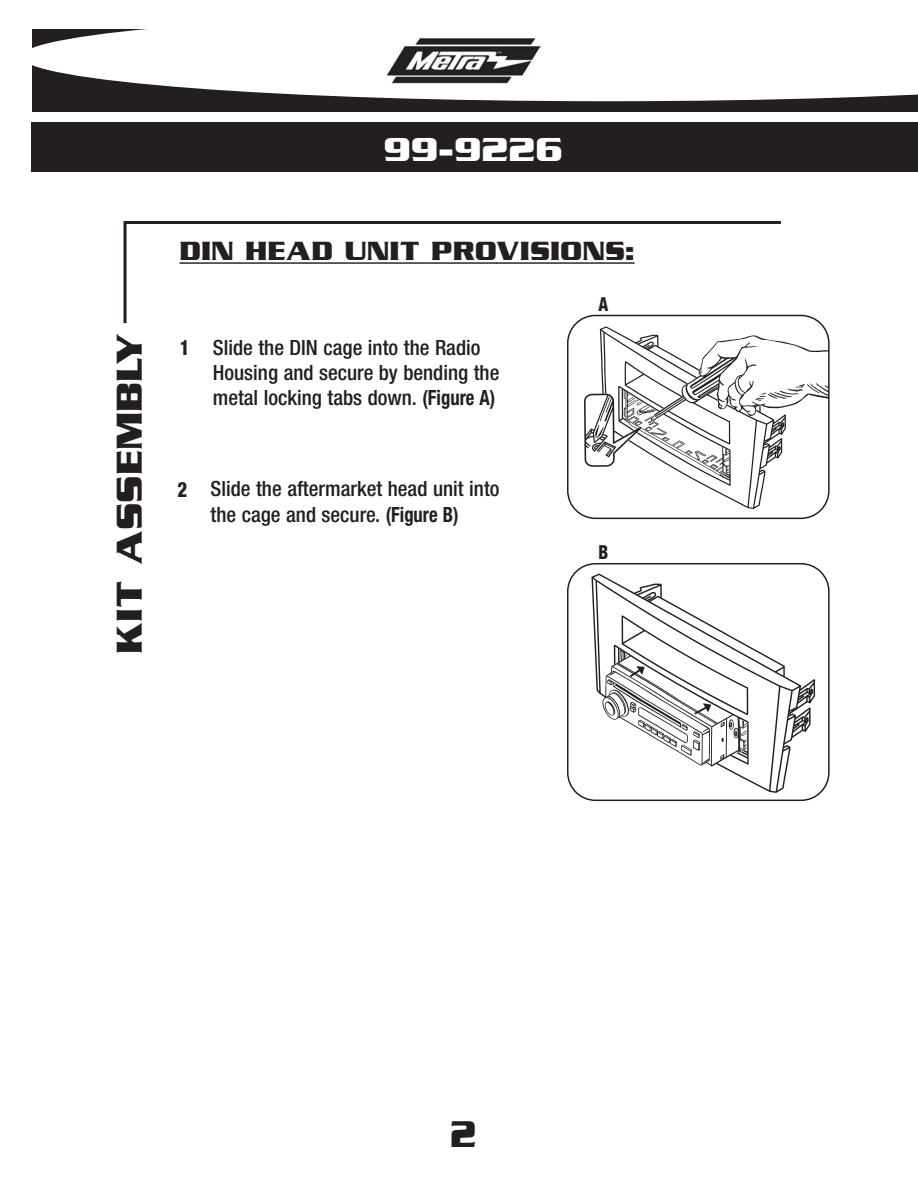
<style>
.page{position:relative;width:918px;height:1188px;background:#fff}
.page>*{position:absolute;margin:0;border:0;box-sizing:border-box;transform-origin:0 0}
.t1{font:700 40.2px "Serpentine ICG";color:#231f20;scale:.87 1}
.t2{font:700 39px "Serpentine ICG";color:#231f20}
.t3{font:700 36px "Serpentine ICG";color:#fff}
.t4{font:700 28.5px "Serpentine ICG";color:#231f20}
.t5{font:500 condensed 21px/25.2px "Helvetica Neue";color:#231f20}
.t6{font:800 condensed 21px "Helvetica Neue";color:#231f20;scale:.89 1}
.t7{font:800 condensed 19.35px "Helvetica Neue";color:#231f20;scale:.89 1}
.s1{font-weight:700}
</style>
<div class="page">
<div style="left:32px;top:29px;width:886px;height:83px;background:#231f20"></div>
<svg style="left:32px;top:29px;width:886px;height:72px;background:#e3e3e3"></svg>
<div style="left:32px;top:123px;width:886px;height:49px;background:#231f20"></div>
<svg style="left:123px;top:221px;width:661px;height:103px"></svg>
<div style="left:371px;top:27px;width:189px;height:59px;background:#fff"></div>
<img style="left:387px;top:38px;width:154px;height:45px">
<hr style="left:179px;top:262px;width:318px;height:2px;background:#231f20">
<hr style="left:496px;top:262px;width:139px;height:2px;background:#231f20">
<svg style="left:567px;top:315px;width:263px;height:204px"></svg>
<svg style="left:567px;top:563px;width:263px;height:238px"></svg>
<h2 class="t2" style="left:106px;top:654px;width:322px;rotate:-90deg">KIT ASSEMBLY</h2>
<h3 class="t3" style="left:383px;top:128px;width:181px">99-9226</h3>
<h3 class="t4" style="left:179px;top:234px;width:457px">DIN HEAD UNIT PROVISIONS:</h3>
<p class="t6" style="left:180px;top:340px;width:12px">1</p>
<p class="t5" style="left:213px;top:336px;width:288px">Slide the DIN cage into the Radio<br>Housing and secure by bending the metal locking tabs down. <span class="s1">(Figure A)</span></p>
<p class="t6" style="left:178px;top:482px;width:12px">2</p>
<p class="t5" style="left:211px;top:478px;width:291px">Slide the aftermarket head unit into the cage and secure. <span class="s1">(Figure B)</span></p>
<p class="t7" style="left:598px;top:297px;width:13px">A</p>
<p class="t7" style="left:598px;top:545px;width:13px">B</p>
<h1 class="t1" style="left:450px;top:1110px;width:32px">2</h1>
</div>
